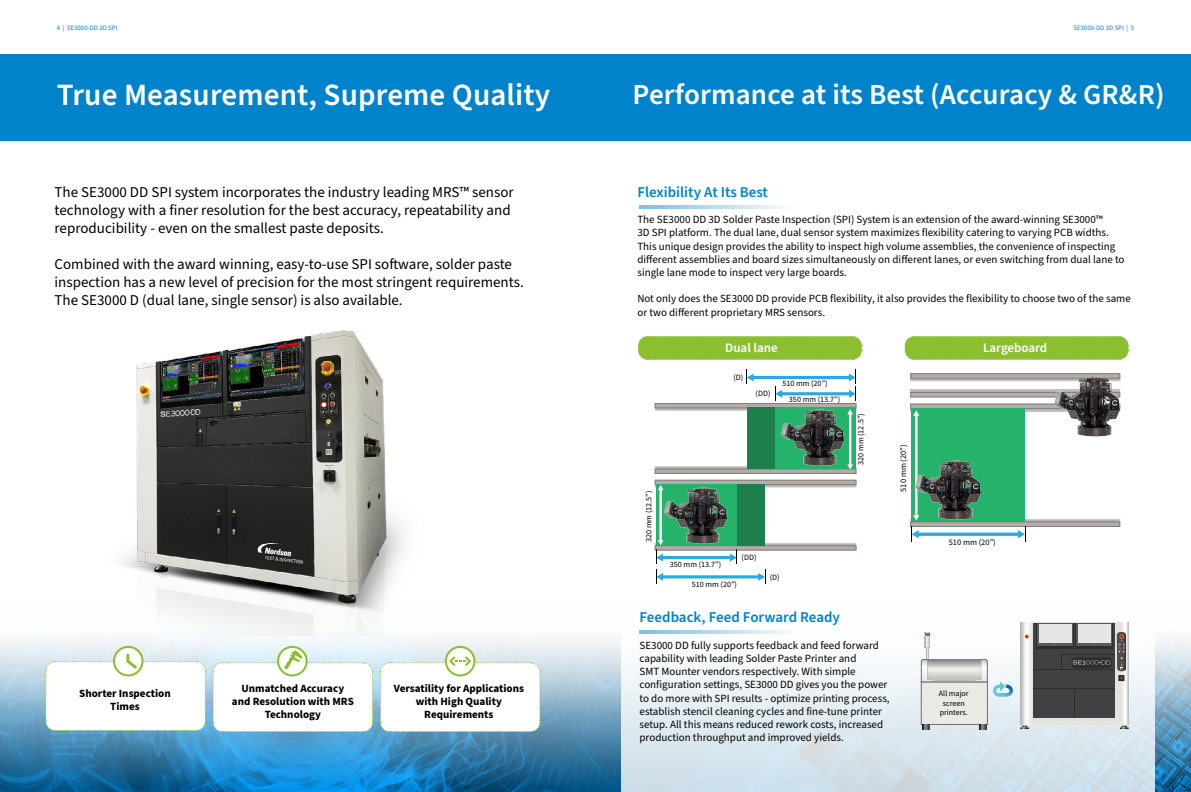
<style>
.page{position:relative;width:1191px;height:792px;background:#fff}
.page>*{position:absolute;margin:0;border:0;box-sizing:border-box;transform-origin:0 0}
.t1{font:600 31px "Source Sans Pro";letter-spacing:.005em;color:#fff}
.t2{font:600 29px "Source Sans Pro";letter-spacing:.005em;color:#fff}
.t3{font:15px/18px "Source Sans Pro";color:#000}
.t4{font:600 15px "Source Sans Pro";color:#0083ca}
.t5{font:600 13px "Source Sans Pro";color:#fff}
.t6{font:700 11.1px/13.3px "Source Sans Pro";color:#000;text-align:center}
.t7{font:11px/13.2px "Source Sans Pro";color:#000}
.t8{font:8.4px "Source Sans Pro";color:#000}
.t9{font:8.1px "Source Sans Pro";color:#000}
.t10{font:8px/9.6px "Source Sans Pro";color:#000;text-align:center}
.t11{font:600 7px "Source Sans Pro";color:#b0b0ad}
.t12{font:6.8px "Source Sans Pro";color:#0083ca}
</style>
<div class="page">
<img style="left:0;top:713px;width:1191px;height:79px">
<svg style="left:0;top:635px;width:1191px;height:78px"></svg>
<svg style="left:621px;top:205px;width:533px;height:587px"></svg>
<div style="left:0;top:54px;width:1191px;height:87px;background:#0083ca"></div>
<hr style="left:639px;top:206px;width:206px;height:3px;background:#0083ca">
<hr style="left:639px;top:631px;width:206px;height:3px;background:#0083ca">
<img style="left:122px;top:330px;width:283px;height:305px">
<svg style="left:45px;top:646px;width:161px;height:85px"></svg>
<svg style="left:379px;top:646px;width:162px;height:87px"></svg>
<svg style="left:212px;top:646px;width:161px;height:87px"></svg>
<div style="left:921px;top:682px;width:66px;height:42px;background:#eae9e3"></div>
<div style="left:921px;top:682px;width:66px;height:43px;border:1px solid #6d6e70"></div>
<svg style="left:921px;top:633px;width:66px;height:49px"></svg>
<svg style="left:922px;top:724px;width:7px;height:5px"></svg>
<svg style="left:979px;top:724px;width:7px;height:5px"></svg>
<svg style="left:993px;top:681px;width:19px;height:16px"></svg>
<svg style="left:1119px;top:725px;width:9px;height:4px"></svg>
<svg style="left:1020px;top:725px;width:9px;height:4px"></svg>
<svg style="left:1115px;top:623px;width:13px;height:47px"></svg>
<svg style="left:1115px;top:670px;width:13px;height:55px"></svg>
<svg style="left:1020px;top:678px;width:95px;height:47px"></svg>
<svg style="left:1020px;top:623px;width:13px;height:55px"></svg>
<div style="left:1033px;top:623px;width:82px;height:94px;background:#414042"></div>
<div style="left:1036px;top:623px;width:37px;height:25px;background:#2f2c2e"></div>
<svg style="left:1075px;top:623px;width:37px;height:9px"></svg>
<div style="left:1037px;top:623px;width:35px;height:23px;background:#595a5c"></div>
<div style="left:1038px;top:624px;width:33px;height:19px;background:#e7e6e6"></div>
<svg style="left:1076px;top:623px;width:35px;height:9px"></svg>
<div style="left:1077px;top:624px;width:33px;height:19px;background:#e7e6e6"></div>
<svg style="left:1024px;top:635px;width:4px;height:4px"></svg>
<svg style="left:1071px;top:632px;width:55px;height:49px"></svg>
<hr style="left:1033px;top:688px;width:82px;height:1px;background:#2f2c2e">
<hr style="left:1033px;top:669px;width:82px;height:1px;background:#2f2c2e">
<svg style="left:1074px;top:689px;width:1px;height:28px"></svg>
<hr style="left:1061px;top:655px;width:54px;height:1px;background:#2f2c2e">
<svg style="left:1061px;top:656px;width:1px;height:13px"></svg>
<div style="left:655px;top:543px;width:201px;height:7px;background:#8f8c8b"></div>
<div style="left:655px;top:543px;width:201px;height:7px;border:1px solid #cbcbcb"></div>
<div style="left:655px;top:546px;width:201px;height:4px;border:1px solid #808080"></div>
<div style="left:655px;top:480px;width:201px;height:7px;border:1px solid #cbcbcb"></div>
<div style="left:655px;top:480px;width:201px;height:5px;background:#b5aba7"></div>
<div style="left:655px;top:480px;width:201px;height:5px;border:1px solid #808080"></div>
<div style="left:655px;top:467px;width:201px;height:7px;border:1px solid #cbcbcb"></div>
<hr style="left:655px;top:469px;width:201px;height:4px;background:#b5aba7">
<div style="left:655px;top:469px;width:201px;height:5px;border:1px solid #808080"></div>
<div style="left:655px;top:403px;width:201px;height:7px;border:1px solid #cbcbcb"></div>
<hr style="left:655px;top:404px;width:201px;height:4px;background:#b5aba7">
<div style="left:655px;top:403px;width:201px;height:5px;border:1px solid #808080"></div>
<div style="left:656px;top:485px;width:109px;height:61px;background:#1d7f4c"></div>
<div style="left:656px;top:485px;width:81px;height:61px;background:#25b26b"></div>
<div style="left:747px;top:408px;width:108px;height:61px;background:#1d7f4c"></div>
<div style="left:775px;top:408px;width:80px;height:61px;background:#25b26b"></div>
<hr style="left:659px;top:489px;width:3px;height:52px;background:#fff">
<svg style="left:657px;top:485px;width:5px;height:5px"></svg>
<hr style="left:849px;top:413px;width:2px;height:52px;background:#fff">
<svg style="left:847px;top:409px;width:6px;height:5px"></svg>
<svg style="left:847px;top:464px;width:6px;height:6px"></svg>
<hr style="left:662px;top:556px;width:69px;height:3px;background:#29aae1">
<svg style="left:730px;top:550px;width:7px;height:14px"></svg>
<img style="left:779px;top:407px;width:67px;height:59px">
<img style="left:662px;top:486px;width:66px;height:58px">
<hr style="left:662px;top:575px;width:97px;height:3px;background:#29aae1">
<svg style="left:656px;top:540px;width:7px;height:44px"></svg>
<svg style="left:758px;top:569px;width:7px;height:15px"></svg>
<hr style="left:752px;top:376px;width:98px;height:3px;background:#29aae1">
<svg style="left:746px;top:369px;width:7px;height:15px"></svg>
<hr style="left:781px;top:392px;width:69px;height:3px;background:#29aae1">
<svg style="left:775px;top:386px;width:7px;height:14px"></svg>
<svg style="left:848px;top:369px;width:8px;height:31px"></svg>
<div style="left:910px;top:519px;width:209px;height:7px;background:#959595"></div>
<div style="left:910px;top:519px;width:209px;height:8px;border:1px solid #ccc"></div>
<hr style="left:910px;top:522px;width:209px;height:4px;background:#b6aca8">
<div style="left:910px;top:522px;width:210px;height:5px;border:1px solid #808080"></div>
<div style="left:910px;top:404px;width:209px;height:7px;border:1px solid #ccc"></div>
<div style="left:910px;top:404px;width:209px;height:5px;background:#b6aca8"></div>
<div style="left:910px;top:404px;width:210px;height:5px;border:1px solid #808080"></div>
<div style="left:910px;top:390px;width:209px;height:7px;border:1px solid #ccc"></div>
<div style="left:910px;top:392px;width:209px;height:5px;background:#b6aca8"></div>
<div style="left:910px;top:392px;width:210px;height:5px;border:1px solid #808080"></div>
<div style="left:910px;top:374px;width:209px;height:7px;background:#8c8c8c"></div>
<div style="left:910px;top:374px;width:209px;height:7px;border:1px solid #ccc"></div>
<hr style="left:910px;top:374px;width:209px;height:4px;background:#b6aca8">
<div style="left:910px;top:373px;width:210px;height:5px;border:1px solid #808080"></div>
<div style="left:911px;top:409px;width:114px;height:113px;background:#25b36b"></div>
<hr style="left:915px;top:415px;width:2px;height:101px;background:#fff">
<svg style="left:913px;top:410px;width:6px;height:6px"></svg>
<hr style="left:917px;top:533px;width:102px;height:3px;background:#29abe2">
<svg style="left:911px;top:522px;width:8px;height:19px"></svg>
<svg style="left:1018px;top:526px;width:7px;height:15px"></svg>
<img style="left:913px;top:458px;width:68px;height:63px">
<img style="left:1052px;top:375px;width:71px;height:63px">
<svg style="left:637px;top:335px;width:225px;height:26px;background:#99c647"></svg>
<svg style="left:904px;top:335px;width:225px;height:26px;background:#99c647"></svg>
<p class="t12" style="left:57px;top:23px;width:62px">4 | SE3000-DD 3D SPI</p>
<p class="t12" style="left:1073px;top:23px;width:62px">SE3000-DD 3D SPI | 5</p>
<h1 class="t1" style="left:57px;top:74px;width:495px">True Measurement, Supreme Quality</h1>
<h2 class="t2" style="left:632px;top:75px;width:533px">Performance at its Best (Accuracy &amp; GR&amp;R)</h2>
<h3 class="t3" style="left:55px;top:183px;width:460px">The SE3000 DD SPI system incorporates the industry leading MRS™ sensor technology with a finer resolution for the best accuracy, repeatability and reproducibility - even on the smallest paste deposits.</h3>
<h3 class="t3" style="left:55px;top:255px;width:471px">Combined with the award winning, easy-to-use SPI software, solder paste inspection has a new level of precision for the most stringent requirements.<br>The SE3000 D (dual lane, single sensor) is also available.</h3>
<p class="t6" style="left:79px;top:687px;width:93px">Shorter Inspection<br>Times</p>
<p class="t6" style="left:232px;top:682px;width:123px">Unmatched Accuracy and Resolution with MRS<br>Technology</p>
<p class="t6" style="left:394px;top:682px;width:132px">Versatility for Applications with High Quality<br>Requirements</p>
<h3 class="t4" style="left:637px;top:182px;width:132px">Flexibility At Its Best</h3>
<p class="t7" style="left:637px;top:213px;width:488px">The SE3000 DD 3D Solder Paste Inspection (SPI) System is an extension of the award-winning SE3000™<br>3D SPI platform. The dual lane, dual sensor system maximizes flexibility catering to varying PCB widths.<br>This unique design provides the ability to inspect high volume assemblies, the convenience of inspecting different assemblies and board sizes simultaneously on different lanes, or even switching from dual lane to single lane mode to inspect very large boards.</p>
<p class="t7" style="left:637px;top:292px;width:495px">Not only does the SE3000 DD provide PCB flexibility, it also provides the flexibility to choose two of the same or two different proprietary MRS sensors.</p>
<p class="t5" style="left:725px;top:339px;width:54px">Dual lane</p>
<p class="t5" style="left:983px;top:339px;width:66px">Largeboard</p>
<p class="t9" style="left:733px;top:372px;width:11px">(D)</p>
<p class="t9" style="left:755px;top:388px;width:16px">(DD)</p>
<p class="t9" style="left:782px;top:378px;width:47px">510 mm (20”)</p>
<p class="t9" style="left:789px;top:394px;width:53px">350 mm (13.7”)</p>
<p class="t9" style="left:643px;top:542px;width:53px;rotate:-90deg">320 mm (12.5”)</p>
<p class="t9" style="left:670px;top:559px;width:53px">350 mm (13.7”)</p>
<p class="t9" style="left:741px;top:552px;width:16px">(DD)</p>
<p class="t9" style="left:692px;top:579px;width:47px">510 mm (20”)</p>
<p class="t9" style="left:769px;top:571px;width:11px">(D)</p>
<p class="t9" style="left:855px;top:465px;width:53px;rotate:-90deg">320 mm (12.5”)</p>
<h3 class="t4" style="left:639px;top:607px;width:202px">Feedback, Feed Forward Ready</h3>
<p class="t7" style="left:639px;top:639px;width:252px">SE3000 DD fully supports feedback and feed forward capability with leading Solder Paste Printer and<br>SMT Mounter vendors respectively. With simple configuration settings, SE3000 DD gives you the power to do more with SPI results - optimize printing process, establish stencil cleaning cycles and fine-tune printer setup. All this means reduced rework costs, increased production throughput and improved yields.</p>
<p class="t8" style="left:898px;top:492px;width:49px;rotate:-90deg">510 mm (20”)</p>
<p class="t8" style="left:948px;top:537px;width:49px">510 mm (20”)</p>
<p class="t10" style="left:939px;top:689px;width:31px">All major screen printers.</p>
<p class="t11" style="left:1082px;top:658px;width:5px">3</p>
</div>
